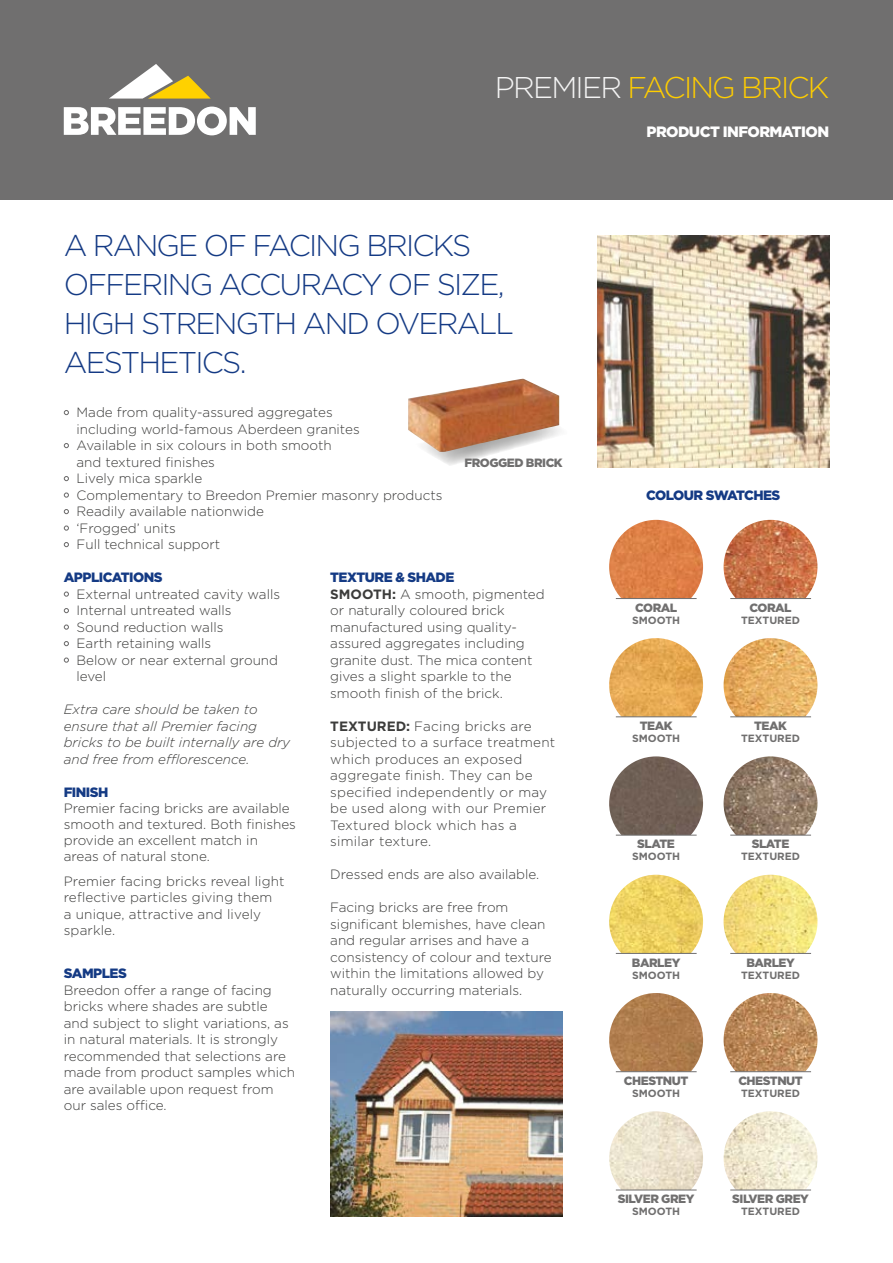
<style>
.page{position:relative;width:893px;height:1263px;background:#fff}
.page>*{position:absolute;margin:0;border:0;box-sizing:border-box;transform-origin:0 0}
.t1{font:300 30px/39px "Gotham";letter-spacing:-.06em;color:#143a84}
.t2{font:300 30px "Gotham";letter-spacing:-.06em;color:#ffcd00}
.t3{font:900 15px "Gotham";letter-spacing:-.04em;color:#fff}
.t4{font:300 13.5px/16.5px "Gotham";color:#3c3c3b}
.t5{font:300 13.5px/16.5px "Gotham";letter-spacing:.02em;color:#3c3c3b}
.t6{font:italic 300 13.5px/16.5px "Gotham";color:#3c3c3b}
.t7{font:900 13.5px "Gotham";letter-spacing:-.04em;color:#143a84}
.t8{font:900 12px "Gotham";letter-spacing:-.04em;color:#706f6f}
.t9{font:700 10.5px "Gotham";color:#706f6f}
.s1{color:#f4f4f4}
.s2{font-weight:900;color:#143a84}
.s3{font-weight:700}
</style>
<div class="page">
<div style="left:0;top:0;width:893px;height:200px;background:#706f6f"></div>
<svg style="left:109px;top:64px;width:102px;height:35px"></svg>
<svg style="left:64px;top:107px;width:192px;height:28px"></svg>
<svg style="left:64px;top:410px;width:5px;height:5px"></svg>
<svg style="left:64px;top:443px;width:5px;height:5px"></svg>
<svg style="left:64px;top:476px;width:5px;height:5px"></svg>
<svg style="left:64px;top:492px;width:5px;height:6px"></svg>
<svg style="left:64px;top:509px;width:5px;height:5px"></svg>
<svg style="left:64px;top:525px;width:5px;height:6px"></svg>
<svg style="left:64px;top:542px;width:5px;height:5px"></svg>
<svg style="left:64px;top:591px;width:5px;height:6px"></svg>
<svg style="left:64px;top:608px;width:5px;height:5px"></svg>
<svg style="left:64px;top:624px;width:5px;height:6px"></svg>
<svg style="left:64px;top:641px;width:5px;height:5px"></svg>
<svg style="left:64px;top:657px;width:5px;height:6px"></svg>
<img style="left:597px;top:236px;width:232px;height:232px">
<svg style="left:428px;top:407px;width:132px;height:58px"></svg>
<img style="left:408px;top:379px;width:151px;height:73px">
<img style="left:609px;top:520px;width:94px;height:78px">
<hr style="left:616px;top:598px;width:81px;height:1px;background:#706f6f">
<img style="left:724px;top:520px;width:93px;height:78px">
<hr style="left:730px;top:598px;width:81px;height:1px;background:#706f6f">
<img style="left:609px;top:638px;width:94px;height:79px">
<hr style="left:616px;top:716px;width:81px;height:1px;background:#706f6f">
<img style="left:724px;top:638px;width:93px;height:78px">
<hr style="left:730px;top:716px;width:81px;height:1px;background:#706f6f">
<img style="left:609px;top:756px;width:94px;height:79px">
<hr style="left:616px;top:835px;width:81px;height:1px;background:#706f6f">
<img style="left:724px;top:756px;width:93px;height:79px">
<hr style="left:730px;top:835px;width:81px;height:1px;background:#706f6f">
<img style="left:609px;top:875px;width:94px;height:78px">
<hr style="left:616px;top:953px;width:81px;height:1px;background:#706f6f">
<img style="left:724px;top:875px;width:93px;height:78px">
<hr style="left:730px;top:953px;width:81px;height:1px;background:#706f6f">
<img style="left:609px;top:993px;width:94px;height:79px">
<hr style="left:616px;top:1071px;width:81px;height:1px;background:#706f6f">
<img style="left:724px;top:993px;width:93px;height:78px">
<hr style="left:730px;top:1071px;width:81px;height:1px;background:#706f6f">
<img style="left:609px;top:1111px;width:94px;height:79px">
<hr style="left:616px;top:1189px;width:81px;height:1px;background:#706f6f">
<img style="left:724px;top:1111px;width:93px;height:78px">
<hr style="left:730px;top:1189px;width:81px;height:1px;background:#706f6f">
<img style="left:330px;top:1012px;width:233px;height:204px">
<h1 class="t2" style="left:495px;top:68px;width:336px"><span class="s1">PREMIER</span> FACING BRICK</h1>
<p class="t3" style="left:646px;top:123px;width:184px">PRODUCT INFORMATION</p>
<h1 class="t1" style="left:64px;top:225px;width:452px">A RANGE OF FACING BRICKS<br>OFFERING ACCURACY OF SIZE,<br>HIGH STRENGTH AND OVERALL<br>AESTHETICS.</h1>
<p class="t4" style="left:77px;top:404px;width:368px">Made from quality-assured aggregates<br>including world-famous Aberdeen granites<br>Available in six colours in both smooth<br>and textured finishes<br>Lively mica sparkle<br>Complementary to Breedon Premier masonry products<br>Readily available nationwide<br>‘Frogged’ units<br>Full technical support</p>
<p class="t7" style="left:64px;top:569px;width:100px">APPLICATIONS</p>
<p class="t4" style="left:77px;top:585px;width:205px">External untreated cavity walls<br>Internal untreated walls<br>Sound reduction walls<br>Earth retaining walls<br>Below or near external ground level</p>
<p class="t6" style="left:64px;top:701px;width:228px">Extra care should be taken to ensure that all Premier facing bricks to be built internally are dry and free from efflorescence.</p>
<p class="t7" style="left:64px;top:784px;width:46px">FINISH</p>
<p class="t4" style="left:64px;top:799px;width:234px">Premier facing bricks are available smooth and textured. Both finishes provide an excellent match in areas of natural stone.</p>
<p class="t4" style="left:64px;top:873px;width:222px">Premier facing bricks reveal light reflective particles giving them<br>a unique, attractive and lively sparkle.</p>
<p class="t7" style="left:64px;top:965px;width:65px">SAMPLES</p>
<p class="t4" style="left:64px;top:981px;width:233px">Breedon offer a range of facing bricks where shades are subtle and subject to slight variations, as in natural materials. It is strongly recommended that selections are made from product samples which are available upon request from our sales office.</p>
<p class="t8" style="left:464px;top:456px;width:100px">FROGGED BRICK</p>
<p class="t4" style="left:330px;top:569px;width:216px"><span class="s2">TEXTURE &amp; SHADE<br></span><span class="s3">SMOOTH:</span> A smooth, pigmented or naturally coloured brick manufactured using quality&shy;assured aggregates including granite dust. The mica content gives a slight sparkle to the smooth finish of the brick.</p>
<p class="t5" style="left:330px;top:717px;width:227px"><span class="s3">TEXTURED:</span> Facing bricks are subjected to a surface treatment which produces an exposed aggregate finish. They can be specified independently or may be used along with our Premier<br>Textured block which has a similar texture.</p>
<p class="t4" style="left:330px;top:866px;width:211px">Dressed ends are also available.</p>
<p class="t4" style="left:330px;top:899px;width:223px">Facing bricks are free from significant blemishes, have clean and regular arrises and have a consistency of colour and texture within the limitations allowed by naturally occurring materials.</p>
<p class="t7" style="left:646px;top:487px;width:136px">COLOUR SWATCHES</p>
<p class="t8" style="left:635px;top:600px;width:43px">CORAL</p>
<p class="t9" style="left:632px;top:613px;width:50px">SMOOTH</p>
<p class="t8" style="left:750px;top:600px;width:43px">CORAL</p>
<p class="t9" style="left:741px;top:613px;width:61px">TEXTURED</p>
<p class="t8" style="left:640px;top:719px;width:34px">TEAK</p>
<p class="t9" style="left:632px;top:731px;width:50px">SMOOTH</p>
<p class="t8" style="left:754px;top:719px;width:34px">TEAK</p>
<p class="t9" style="left:741px;top:731px;width:61px">TEXTURED</p>
<p class="t8" style="left:637px;top:837px;width:39px">SLATE</p>
<p class="t9" style="left:632px;top:849px;width:50px">SMOOTH</p>
<p class="t8" style="left:752px;top:837px;width:39px">SLATE</p>
<p class="t9" style="left:741px;top:849px;width:61px">TEXTURED</p>
<p class="t8" style="left:632px;top:955px;width:50px">BARLEY</p>
<p class="t9" style="left:632px;top:968px;width:50px">SMOOTH</p>
<p class="t8" style="left:624px;top:1074px;width:66px">CHESTNUT</p>
<p class="t9" style="left:632px;top:1086px;width:50px">SMOOTH</p>
<p class="t8" style="left:746px;top:955px;width:50px">BARLEY</p>
<p class="t9" style="left:741px;top:968px;width:61px">TEXTURED</p>
<p class="t8" style="left:738px;top:1074px;width:66px">CHESTNUT</p>
<p class="t9" style="left:741px;top:1086px;width:61px">TEXTURED</p>
<p class="t8" style="left:618px;top:1192px;width:78px">SILVER GREY</p>
<p class="t9" style="left:632px;top:1204px;width:50px">SMOOTH</p>
<p class="t8" style="left:732px;top:1192px;width:78px">SILVER GREY</p>
<p class="t9" style="left:741px;top:1204px;width:61px">TEXTURED</p>
</div>
